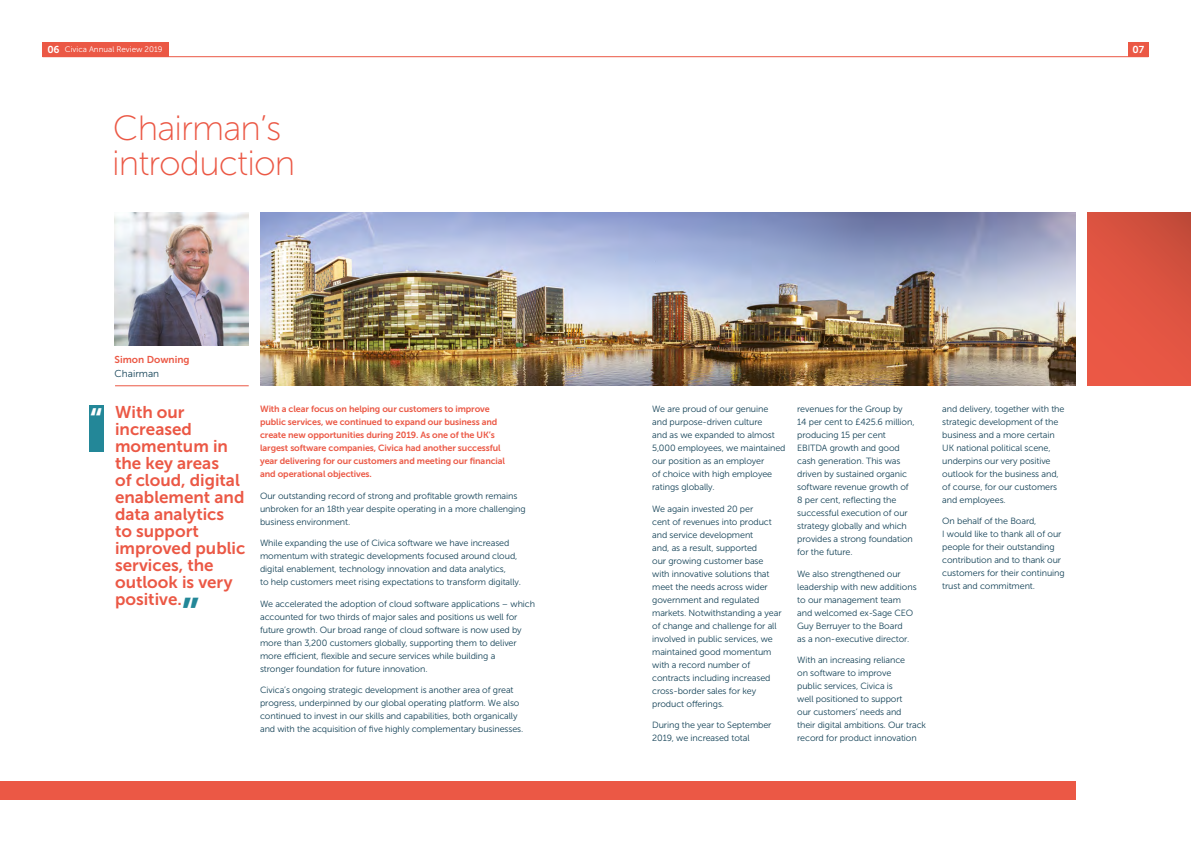
<style>
.page{position:relative;width:1191px;height:842px;background:#fff}
.page>*{position:absolute;margin:0;border:0;box-sizing:border-box;transform-origin:0 0}
.t1{font:47px "Museo Sans 700";color:#238798}
.t2{font:35px/35px "Museo Sans 100";letter-spacing:-.025em;color:#eb5845}
.t3{font:33px "Museo Sans 700";color:#fff}
.t4{font:17px/17px "Museo Sans 700";color:#eb5845}
.t5{font:10px "Museo Sans 700";color:#eb5845}
.t6{font:10px "Museo Sans 300";color:#144257}
.t7{font:10px "Museo Sans 700";color:#fff}
.t8{font:9px/13px "Museo Sans 300";letter-spacing:-.01em;color:#144257}
.t9{font:9px/13px "Museo Sans 700";letter-spacing:-.01em;color:#eb5845}
.t10{font:8px "Museo Sans 300";color:#fff}
.s1{font-family:"Museo Sans 700";font-size:10px}
</style>
<div class="page">
<hr style="left:115px;top:385px;width:134px;height:1px;background:#eb5845">
<div style="left:0;top:781px;width:1076px;height:18px;background:#eb5845"></div>
<img style="left:115px;top:213px;width:133px;height:133px">
<div style="left:1087px;top:213px;width:104px;height:173px;background:linear-gradient(to bottom,#d04f3d,#ed5946)"></div>
<div style="left:89px;top:405px;width:15px;height:47px;background:#238798"></div>
<hr style="left:43px;top:56px;width:1105px;height:1px;background:#eb5845">
<div style="left:43px;top:42px;width:126px;height:15px;background:#eb5845"></div>
<div style="left:1128px;top:42px;width:20px;height:14px;background:#eb5845"></div>
<img style="left:260px;top:213px;width:816px;height:173px">
<p class="t10" style="left:47px;top:45px;width:117px"><span class="s1">06</span> Civica Annual Review 2019</p>
<p class="t7" style="left:1132px;top:44px;width:13px">07</p>
<h2 class="t2" style="left:112px;top:111px;width:185px">Chairman’s introduction</h2>
<h3 class="t3" style="left:89px;top:402px;width:15px">“</h3>
<p class="t5" style="left:115px;top:354px;width:76px">Simon Downing</p>
<p class="t6" style="left:115px;top:368px;width:46px">Chairman</p>
<h3 class="t4" style="left:115px;top:404px;width:132px">With our increased momentum in the key areas<br>of cloud, digital enablement and data analytics to support improved public services, the outlook is very positive.</h3>
<h1 class="t1" style="left:200px;top:617px;width:20px;rotate:-180deg">“</h1>
<p class="t9" style="left:260px;top:402px;width:247px">With a clear focus on helping our customers to improve public services, we continued to expand our business and create new opportunities during 2019. As one of the UK’s largest software companies, Civica had another successful year delivering for our customers and meeting our financial and operational objectives.</p>
<p class="t8" style="left:260px;top:489px;width:267px">Our outstanding record of strong and profitable growth remains unbroken for an 18th year despite operating in a more challenging business environment.</p>
<p class="t8" style="left:260px;top:537px;width:262px">While expanding the use of Civica software we have increased momentum with strategic developments focused around cloud, digital enablement, technology innovation and data analytics,<br>to help customers meet rising expectations to transform digitally.</p>
<p class="t8" style="left:260px;top:597px;width:276px">We accelerated the adoption of cloud software applications – which accounted for two thirds of major sales and positions us well for future growth. Our broad range of cloud software is now used by more than 3,200 customers globally, supporting them to deliver more efficient, flexible and secure services while building a<br>stronger foundation for future innovation.</p>
<p class="t8" style="left:260px;top:684px;width:265px">Civica’s ongoing strategic development is another area of great progress, underpinned by our global operating platform. We also continued to invest in our skills and capabilities, both organically and with the acquisition of five highly complementary businesses.</p>
<p class="t8" style="left:652px;top:403px;width:135px">We are proud of our genuine and purpose-driven culture<br>and as we expanded to almost<br>5,000 employees, we maintained our position as an employer<br>of choice with high employee ratings globally.</p>
<p class="t8" style="left:652px;top:502px;width:131px">We again invested 20 per<br>cent of revenues into product and service development<br>and, as a result, supported<br>our growing customer base with innovative solutions that meet the needs across wider government and regulated markets. Notwithstanding a year of change and challenge for all involved in public services, we maintained good momentum with a record number of contracts including increased cross-border sales for key product offerings.</p>
<p class="t8" style="left:652px;top:718px;width:121px">During the year to September<br>2019, we increased total</p>
<p class="t8" style="left:797px;top:402px;width:119px">revenues for the Group by<br>14 per cent to £425.6 million, producing 15 per cent<br>EBITDA growth and good cash generation. This was driven by sustained organic software revenue growth of<br>8 per cent, reflecting the successful execution of our strategy globally and which provides a strong foundation for the future.</p>
<p class="t8" style="left:797px;top:567px;width:121px">We also strengthened our leadership with new additions to our management team and welcomed ex-Sage CEO<br>Guy Berruyer to the Board<br>as a non-executive director.</p>
<p class="t8" style="left:797px;top:653px;width:130px">With an increasing reliance<br>on software to improve<br>public services, Civica is<br>well positioned to support<br>our customers’ needs and<br>their digital ambitions. Our track record for product innovation</p>
<p class="t8" style="left:942px;top:402px;width:124px">and delivery, together with the strategic development of the business and a more certain<br>UK national political scene, underpins our very positive outlook for the business and, of course, for our customers and employees.</p>
<p class="t8" style="left:942px;top:515px;width:124px">On behalf of the Board,<br>I would like to thank all of our people for their outstanding contribution and to thank our customers for their continuing trust and commitment.</p>
</div>
